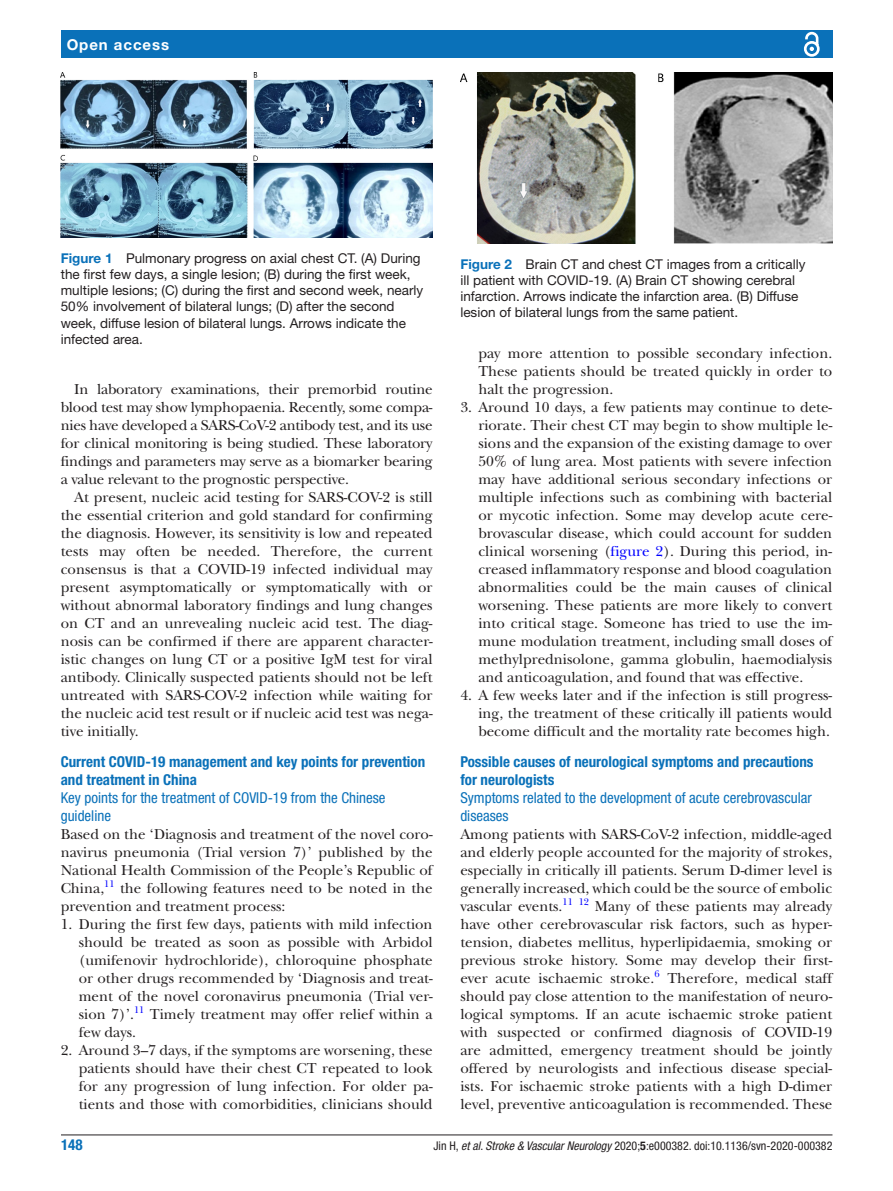
<style>
.page{position:relative;width:893px;height:1191px;background:#fff}
.page>*{position:absolute;margin:0;border:0;box-sizing:border-box;transform-origin:0 0}
.t1{font:15px/18px "New Baskerville";color:#231f20;text-align:justify}
.t2{font:700 condensed 15px/18px "Helvetica Neue LT Std";color:#0a71b9}
.t3{font:condensed 15px/18px "Helvetica Neue LT Std";color:#0a71b9}
.t4{font:700 15px "Helvetica Neue LT Std";letter-spacing:.065em;color:#fff}
.t5{font:13.5px/16.2px "Helvetica Neue LT Std";color:#231f20}
.t6{font:condensed 12px "Helvetica Neue LT Std";color:#231f20}
.t7{font:9.9px "New Baskerville";color:#00f}
.s1{font-weight:700;color:#0a71b9}
.s2{color:#00f}
.s3{font-style:italic}
.s4{font-weight:700}
</style>
<div class="page">
<hr style="left:61px;top:1134px;width:771px;height:1px;background:#231f20">
<div style="left:61px;top:31px;width:771px;height:27px;background:#0a71b9"></div>
<svg style="left:804px;top:31px;width:16px;height:26px"></svg>
<img style="left:61px;top:73px;width:372px;height:164px">
<img style="left:460px;top:73px;width:372px;height:171px">
<p class="t4" style="left:67px;top:35px;width:104px">Open access</p>
<p class="t5" style="left:61px;top:250px;width:364px"><span class="s1">Figure 1</span> Pulmonary progress on axial chest CT. (A) During the first few days, a single lesion; (B) during the first week, multiple lesions; (C) during the first and second week, nearly 50% involvement of bilateral lungs; (D) after the second week, diffuse lesion of bilateral lungs. Arrows indicate the infected area.</p>
<p class="t5" style="left:460px;top:256px;width:347px"><span class="s1">Figure 2</span> Brain CT and chest CT images from a critically ill patient with COVID-19. (A) Brain CT showing cerebral infarction. Arrows indicate the infarction area. (B) Diffuse lesion of bilateral lungs from the same patient.</p>
<p class="t1" style="left:61px;top:380px;width:373px;text-indent:14px">In laboratory examinations, their premorbid routine blood test may show lymphopaenia. Recently, some compa&shy;nies have developed a SARS-CoV-2 antibody test, and its use for clinical monitoring is being studied. These laboratory findings and parameters may serve as a biomarker bearing a value relevant to the prognostic perspective.</p>
<p class="t1" style="left:61px;top:488px;width:373px;text-indent:14px">At present, nucleic acid testing for SARS-COV-2 is still the essential criterion and gold standard for confirming the diagnosis. However, its sensitivity is low and repeated tests may often be needed. Therefore, the current consensus is that a COVID-19 infected individual may present asymptomatically or symptomatically with or without abnormal laboratory findings and lung changes on CT and an unrevealing nucleic acid test. The diag&shy;nosis can be confirmed if there are apparent character&shy;istic changes on lung CT or a positive IgM test for viral antibody. Clinically suspected patients should not be left untreated with SARS-COV-2 infection while waiting for the nucleic acid test result or if nucleic acid test was nega&shy;tive initially.</p>
<p class="t2" style="left:61px;top:752px;width:366px">Current COVID-19 management and key points for prevention and treatment in China</p>
<p class="t3" style="left:61px;top:789px;width:326px">Key points for the treatment of COVID-19 from the Chinese guideline</p>
<p class="t1" style="left:61px;top:825px;width:373px">Based on the ‘Diagnosis and treatment of the novel coro&shy;navirus pneumonia (Trial version 7)’ published by the National Health Commission of the People’s Republic of China,</p>
<p class="t1" style="left:478px;top:344px;width:355px">pay more attention to possible secondary infection.<br>These patients should be treated quickly in order to halt the progression.</p>
<p class="t1" style="left:478px;top:398px;width:355px;text-indent:-18px">3. Around 10 days, a few patients may continue to dete&shy;riorate. Their chest CT may begin to show multiple le&shy;sions and the expansion of the existing damage to over 50% of lung area. Most patients with severe infection may have additional serious secondary infections or multiple infections such as combining with bacterial or mycotic infection. Some may develop acute cere&shy;brovascular disease, which could account for sudden clinical worsening (<span class="s2">figure 2</span>). During this period, in&shy;creased inflammatory response and blood coagulation abnormalities could be the main causes of clinical worsening. These patients are more likely to convert into critical stage. Someone has tried to use the im&shy;mune modulation treatment, including small doses of methylprednisolone, gamma globulin, haemodialysis and anticoagulation, and found that was effective.</p>
<p class="t1" style="left:478px;top:686px;width:355px;text-indent:-18px">4. A few weeks later and if the infection is still progress&shy;ing, the treatment of these critically ill patients would become difficult and the mortality rate becomes high.</p>
<p class="t2" style="left:460px;top:752px;width:355px">Possible causes of neurological symptoms and precautions for neurologists</p>
<p class="t3" style="left:460px;top:789px;width:353px">Symptoms related to the development of acute cerebrovascular diseases</p>
<p class="t1" style="left:460px;top:825px;width:373px">Among patients with SARS-CoV-2 infection, middle-aged and elderly people accounted for the majority of strokes, especially in critically ill patients. Serum D-dimer level is generally increased, which could be the source of embolic vascular events.</p>
<p class="t7" style="left:104px;top:877px;width:12px">11</p>
<p class="t1" style="left:61px;top:879px;width:373px;text-indent:59px">the following features need to be noted in the prevention and treatment process:</p>
<p class="t1" style="left:79px;top:915px;width:355px;text-indent:-18px">1. During the first few days, patients with mild infection should be treated as soon as possible with Arbidol (umifenovir hydrochloride), chloroquine phosphate or other drugs recommended by ‘Diagnosis and treat&shy;ment of the novel coronavirus pneumonia (Trial ver&shy;sion 7)’.<sup>11</sup> Timely treatment may offer relief within a few days.</p>
<p class="t1" style="left:79px;top:1041px;width:355px;text-indent:-18px">2. Around 3–7 days, if the symptoms are worsening, these patients should have their chest CT repeated to look for any progression of lung infection. For older pa&shy;tients and those with comorbidities, clinicians should</p>
<p class="t7" style="left:562px;top:895px;width:28px">11 12</p>
<p class="t1" style="left:460px;top:897px;width:373px;text-indent:134px">Many of these patients may already have other cerebrovascular risk factors, such as hyper&shy;tension, diabetes mellitus, hyperlipidaemia, smoking or previous stroke history. Some may develop their first&shy;ever acute ischaemic stroke.</p>
<p class="t7" style="left:654px;top:967px;width:7px">6</p>
<p class="t1" style="left:460px;top:969px;width:373px;text-indent:207px">Therefore, medical staff should pay close attention to the manifestation of neuro&shy;logical symptoms. If an acute ischaemic stroke patient with suspected or confirmed diagnosis of COVID-19 are admitted, emergency treatment should be jointly offered by neurologists and infectious disease special&shy;ists. For ischaemic stroke patients with a high D-dimer level, preventive anticoagulation is recommended. These</p>
<p class="t2" style="left:61px;top:1135px;width:23px">148</p>
<p class="t6" style="left:433px;top:1138px;width:400px">Jin H, <span class="s3">et al</span>. <span class="s3">Stroke &amp; Vascular Neurology</span> 2020;<span class="s4">5</span>:e000382. doi:10.1136/svn-2020-000382</p>
</div>
